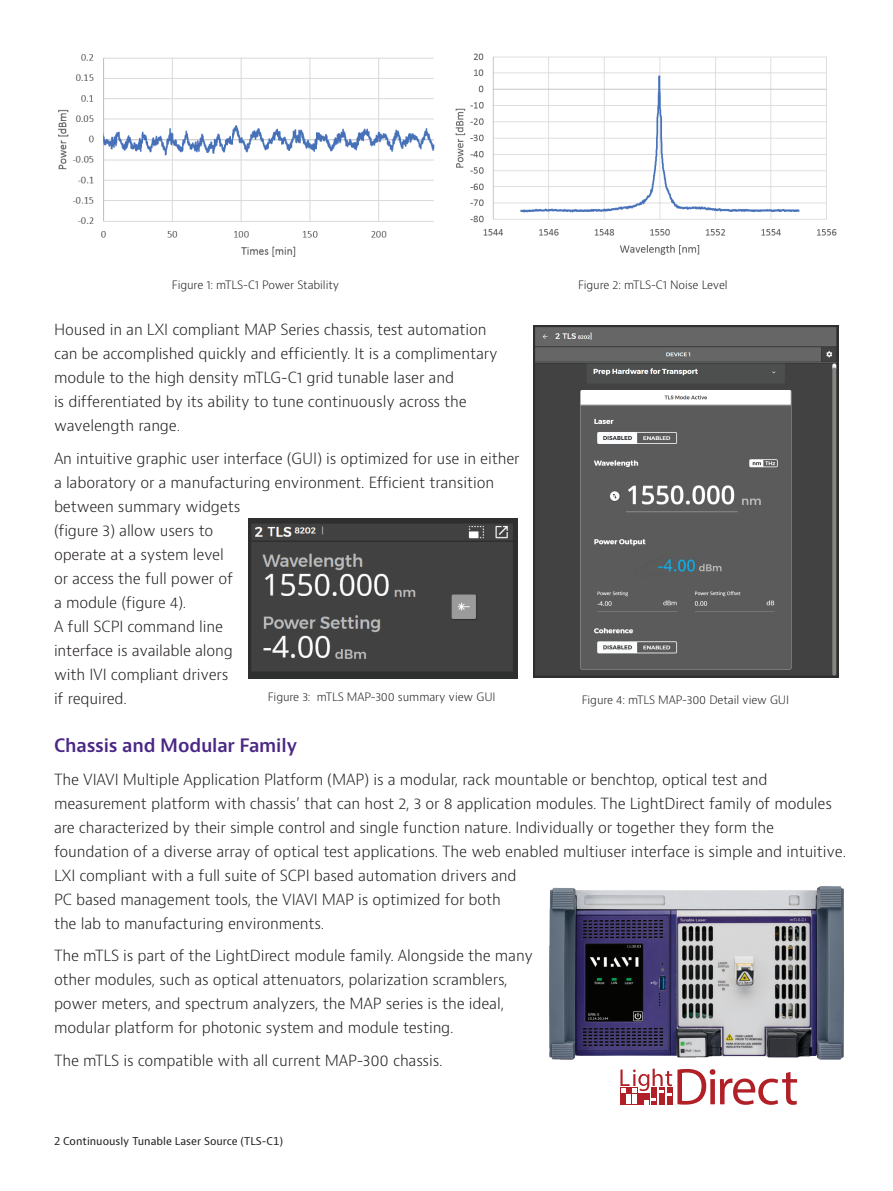
<style>
.page{position:relative;width:893px;height:1191px;background:#fff}
.page>*{position:absolute;margin:0;border:0;box-sizing:border-box;transform-origin:0 0}
.H2_Heading_Purple_12{font:600 18px "Bernino Sans";letter-spacing:-.01em;color:#4a2785}
.P_10_16{font:300 15px/24px "Bernino Sans";letter-spacing:-.01em;color:#231f20}
.Body_text_8_12_5{font:300 15px/24px "Bernino Sans";letter-spacing:-.01em;color:#231f20}
.P_10_16-2{font:300 11.25px "Bernino Sans";letter-spacing:-.01em;color:#231f20}
.Body_text_8_12_5-2{font:300 11.25px "Bernino Sans";letter-spacing:-.01em;color:#231f20}
.t1{font:10.5px "Bernino Sans";color:#231f20}
</style>
<div class="page">
<img style="left:533px;top:325px;width:306px;height:352px">
<img style="left:248px;top:518px;width:269px;height:160px">
<img style="left:455px;top:53px;width:382px;height:202px">
<img style="left:58px;top:54px;width:377px;height:203px">
<img style="left:549px;top:886px;width:295px;height:174px">
<div style="left:659px;top:1087px;width:5px;height:18px;background:#b12027"></div>
<svg style="left:620px;top:1068px;width:177px;height:36px"></svg>
<p class="Body_text_8_12_5-2" style="left:172px;top:277px;width:169px">Figure 1: mTLS-C1 Power Stability</p>
<p class="Body_text_8_12_5-2" style="left:578px;top:277px;width:151px">Figure 2: mTLS-C1 Noise Level</p>
<p class="Body_text_8_12_5" style="left:54px;top:318px;width:445px">Housed in an LXI compliant MAP Series chassis, test automation can be accomplished quickly and efficiently. It is a complimentary module to the high density mTLG-C1 grid tunable laser and<br>is differentiated by its ability to tune continuously across the wavelength range.</p>
<p class="Body_text_8_12_5" style="left:54px;top:447px;width:467px">An intuitive graphic user interface (GUI) is optimized for use in either a laboratory or a manufacturing environment. Efficient transition between summary widgets<br>(figure 3) allow users to<br>operate at a system level<br>or access the full power of<br>a module (figure 4).<br>A full SCPI command line<br>interface is available along<br>with IVI compliant drivers<br>if required.</p>
<p class="P_10_16-2" style="left:268px;top:690px;width:229px">Figure 3: mTLS MAP-300 summary view GUI</p>
<p class="P_10_16-2" style="left:582px;top:692px;width:209px">Figure 4: mTLS MAP-300 Detail view GUI</p>
<p class="H2_Heading_Purple_12" style="left:54px;top:734px;width:245px">Chassis and Modular Family</p>
<p class="P_10_16" style="left:54px;top:767px;width:794px">The VIAVI Multiple Application Platform (MAP) is a modular, rack mountable or benchtop, optical test and measurement platform with chassis’ that can host 2, 3 or 8 application modules. The LightDirect family of modules are characterized by their simple control and single function nature. Individually or together they form the foundation of a diverse array of optical test applications. The web enabled multiuser interface is simple and intuitive.<br>LXI compliant with a full suite of SCPI based automation drivers and<br>PC based management tools, the VIAVI MAP is optimized for both<br>the lab to manufacturing environments.</p>
<p class="P_10_16" style="left:54px;top:944px;width:481px">The mTLS is part of the LightDirect module family. Alongside the many other modules, such as optical attenuators, polarization scramblers, power meters, and spectrum analyzers, the MAP series is the ideal, modular platform for photonic system and module testing.</p>
<p class="P_10_16" style="left:54px;top:1048px;width:390px">The mTLS is compatible with all current MAP-300 chassis.</p>
<p class="t1" style="left:54px;top:1134px;width:231px">2 Continuously Tunable Laser Source (TLS-C1)</p>
</div>
